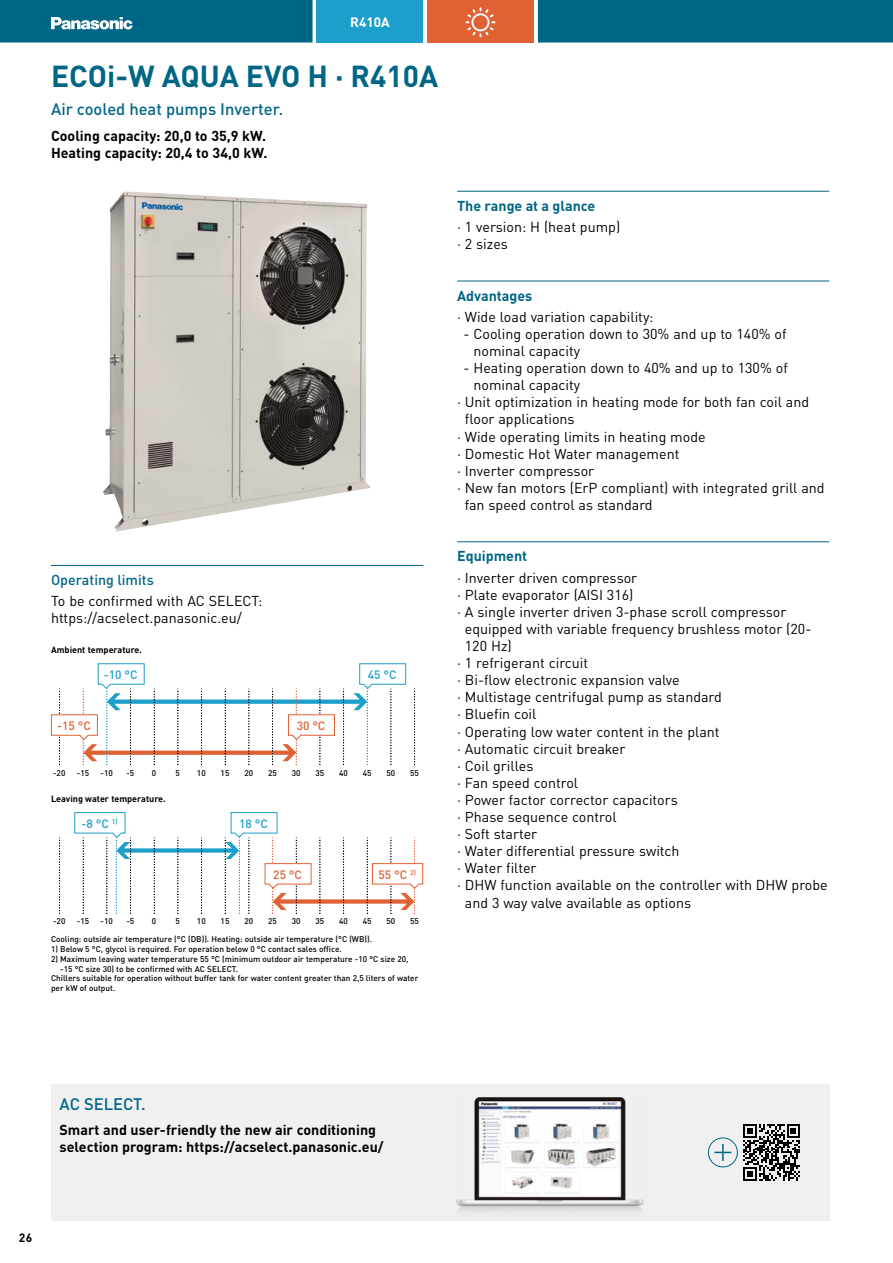
<style>
.page{position:relative;width:893px;height:1263px;background:#fff}
.page>*{position:absolute;margin:0;border:0;box-sizing:border-box;transform-origin:0 0}
.t1{font:700 30px "DIN Pro";color:#006686}
.t2{font:500 16.5px "DIN Pro";color:#006686}
.t3{font:14.25px/17.1px "DIN Pro";color:#000}
.t4{font:700 14.25px/17.1px "DIN Pro";color:#000}
.t5{font:700 14.25px "DIN Pro";color:#006686}
.t6{font:500 14.25px "DIN Pro";color:#006686}
.t7{font:700 13.5px "DIN Pro";color:#fff}
.t8{font:500 12px "DIN Pro";color:#1c9fca}
.t9{font:500 12px "DIN Pro";color:#df6134}
.t10{font:700 12px "DIN Pro";color:#000}
.t11{font:700 9px "DIN Pro";color:#000}
.t12{font:500 8.25px "DIN Pro";color:#000}
</style>
<div class="page">
<div style="left:51px;top:1084px;width:778px;height:136px;background:#eff0ef"></div>
<img style="left:456px;top:1097px;width:188px;height:115px">
<hr style="left:457px;top:191px;width:372px;height:1px;background:#006686">
<hr style="left:457px;top:281px;width:372px;height:1px;background:#006686">
<hr style="left:457px;top:541px;width:372px;height:1px;background:#006686">
<img style="left:103px;top:191px;width:268px;height:340px">
<svg style="left:414px;top:689px;width:1px;height:76px"></svg>
<svg style="left:59px;top:838px;width:1px;height:76px"></svg>
<svg style="left:74px;top:812px;width:349px;height:102px"></svg>
<svg style="left:51px;top:663px;width:355px;height:102px"></svg>
<hr style="left:51px;top:565px;width:372px;height:1px;background:#006686">
<svg style="left:743px;top:1124px;width:57px;height:57px"></svg>
<svg style="left:0;top:0;width:893px;height:43px;background:#277289"></svg>
<div style="left:708px;top:1137px;width:30px;height:30px;border:1px solid #006686;border-radius:50%"></div>
<svg style="left:714px;top:1144px;width:17px;height:17px"></svg>
<p class="t7" style="left:350px;top:12px;width:41px">R410A</p>
<h1 class="t1" style="left:51px;top:52px;width:389px">ECOi-W AQUA EVO H · R410A</h1>
<p class="t2" style="left:51px;top:96px;width:234px">Air cooled heat pumps Inverter.</p>
<p class="t4" style="left:51px;top:126px;width:218px">Cooling capacity: 20,0 to 35,9 kW.<br>Heating capacity: 20,4 to 34,0 kW.</p>
<p class="t5" style="left:457px;top:194px;width:140px">The range at a glance</p>
<p class="t3" style="left:457px;top:217px;width:165px">· 1 version: H (heat pump) · 2 sizes</p>
<p class="t5" style="left:457px;top:284px;width:77px">Advantages</p>
<p class="t3" style="left:457px;top:307px;width:198px">· Wide load variation capability:</p>
<p class="t3" style="left:473px;top:324px;width:315px;text-indent:-16px">- Cooling operation down to 30% and up to 140% of nominal capacity</p>
<p class="t3" style="left:457px;top:359px;width:332px">- Heating operation down to 40% and up to 130% of</p>
<p class="t3" style="left:473px;top:376px;width:108px">nominal capacity</p>
<p class="t3" style="left:457px;top:393px;width:354px">· Unit optimization in heating mode for both fan coil and</p>
<p class="t3" style="left:465px;top:410px;width:111px">floor applications</p>
<p class="t3" style="left:457px;top:427px;width:250px">· Wide operating limits in heating mode</p>
<p class="t3" style="left:457px;top:444px;width:224px">· Domestic Hot Water management</p>
<p class="t3" style="left:457px;top:461px;width:139px">· Inverter compressor</p>
<p class="t3" style="left:457px;top:478px;width:369px">· New fan motors (ErP compliant) with integrated grill and</p>
<p class="t3" style="left:465px;top:495px;width:189px">fan speed control as standard</p>
<p class="t5" style="left:457px;top:545px;width:72px">Equipment</p>
<p class="t3" style="left:457px;top:568px;width:182px">· Inverter driven compressor</p>
<p class="t3" style="left:457px;top:585px;width:178px">· Plate evaporator (AISI 316)</p>
<p class="t3" style="left:457px;top:602px;width:331px">· A single inverter driven 3-phase scroll compressor</p>
<p class="t3" style="left:465px;top:619px;width:346px">equipped with variable frequency brushless motor (20-</p>
<p class="t3" style="left:465px;top:636px;width:48px">120 Hz)</p>
<p class="t3" style="left:457px;top:653px;width:133px">· 1 refrigerant circuit</p>
<p class="t3" style="left:457px;top:671px;width:224px">· Bi-flow electronic expansion valve</p>
<p class="t3" style="left:457px;top:688px;width:266px">· Multistage centrifugal pump as standard</p>
<p class="t3" style="left:457px;top:705px;width:81px">· Bluefin coil</p>
<p class="t3" style="left:457px;top:722px;width:264px">· Operating low water content in the plant</p>
<p class="t3" style="left:457px;top:739px;width:170px">· Automatic circuit breaker</p>
<p class="t3" style="left:457px;top:756px;width:78px">· Coil grilles</p>
<p class="t3" style="left:457px;top:773px;width:123px">· Fan speed control</p>
<p class="t3" style="left:457px;top:790px;width:222px">· Power factor corrector capacitors</p>
<p class="t3" style="left:457px;top:807px;width:161px">· Phase sequence control</p>
<p class="t3" style="left:457px;top:824px;width:82px">· Soft starter</p>
<p class="t3" style="left:457px;top:842px;width:224px">· Water differential pressure switch</p>
<p class="t3" style="left:457px;top:859px;width:81px">· Water filter</p>
<p class="t3" style="left:457px;top:876px;width:372px">· DHW function available on the controller with DHW probe</p>
<p class="t3" style="left:465px;top:893px;width:228px">and 3 way valve available as options</p>
<p class="t6" style="left:51px;top:569px;width:104px">Operating limits</p>
<p class="t3" style="left:51px;top:592px;width:213px">To be confirmed with AC SELECT: https://acselect.panasonic.eu/</p>
<p class="t11" style="left:51px;top:643px;width:93px">Ambient temperature.</p>
<p class="t8" style="left:104px;top:665px;width:35px">-10 °C</p>
<p class="t8" style="left:368px;top:665px;width:30px">45 °C</p>
<p class="t9" style="left:57px;top:716px;width:35px">-15 °C</p>
<p class="t9" style="left:297px;top:716px;width:30px">30 °C</p>
<p class="t12" style="left:53px;top:766px;width:14px">-20</p>
<p class="t12" style="left:77px;top:766px;width:14px">-15</p>
<p class="t12" style="left:100px;top:766px;width:14px">-10</p>
<p class="t12" style="left:126px;top:766px;width:9px">-5</p>
<p class="t12" style="left:152px;top:766px;width:6px">0</p>
<p class="t12" style="left:175px;top:766px;width:6px">5</p>
<p class="t12" style="left:197px;top:766px;width:10px">10</p>
<p class="t12" style="left:221px;top:766px;width:10px">15</p>
<p class="t12" style="left:244px;top:766px;width:10px">20</p>
<p class="t12" style="left:268px;top:766px;width:10px">25</p>
<p class="t12" style="left:292px;top:766px;width:10px">30</p>
<p class="t12" style="left:315px;top:766px;width:10px">35</p>
<p class="t12" style="left:339px;top:766px;width:10px">40</p>
<p class="t12" style="left:363px;top:766px;width:10px">45</p>
<p class="t12" style="left:386px;top:766px;width:10px">50</p>
<p class="t12" style="left:410px;top:766px;width:10px">55</p>
<p class="t12" style="left:459px;top:766px;width:14px">-20</p>
<p class="t12" style="left:483px;top:766px;width:14px">-15</p>
<p class="t12" style="left:507px;top:766px;width:14px">-10</p>
<p class="t11" style="left:51px;top:792px;width:116px">Leaving water temperature.</p>
<p class="t8" style="left:81px;top:814px;width:38px">-8 °C <sup>1)</sup></p>
<p class="t8" style="left:239px;top:814px;width:30px">18 °C</p>
<p class="t9" style="left:378px;top:865px;width:39px">55 °C <sup>2)</sup></p>
<p class="t9" style="left:273px;top:865px;width:30px">25 °C</p>
<p class="t12" style="left:53px;top:915px;width:14px">-20</p>
<p class="t12" style="left:77px;top:915px;width:14px">-15</p>
<p class="t12" style="left:100px;top:915px;width:14px">-10</p>
<p class="t12" style="left:126px;top:915px;width:9px">-5</p>
<p class="t12" style="left:152px;top:915px;width:6px">0</p>
<p class="t12" style="left:175px;top:915px;width:6px">5</p>
<p class="t12" style="left:197px;top:915px;width:10px">10</p>
<p class="t12" style="left:221px;top:915px;width:10px">15</p>
<p class="t12" style="left:244px;top:915px;width:10px">20</p>
<p class="t12" style="left:268px;top:915px;width:10px">25</p>
<p class="t12" style="left:292px;top:915px;width:10px">30</p>
<p class="t12" style="left:315px;top:915px;width:10px">35</p>
<p class="t12" style="left:339px;top:915px;width:10px">40</p>
<p class="t12" style="left:363px;top:915px;width:10px">45</p>
<p class="t12" style="left:386px;top:915px;width:10px">50</p>
<p class="t12" style="left:410px;top:915px;width:10px">55</p>
<p class="t12" style="left:51px;top:932px;width:323px">Cooling: outside air temperature (°C (DB)). Heating: outside air temperature (°C (WB)).</p>
<p class="t12" style="left:51px;top:942px;width:292px">1) Below 5 °C, glycol is required. For operation below 0 °C contact sales office.</p>
<p class="t12" style="left:51px;top:952px;width:359px">2) Maximum leaving water temperature 55 °C (minimum outdoor air temperature -10 °C size 20,</p>
<p class="t12" style="left:60px;top:962px;width:179px">-15 °C size 30) to be confirmed with AC SELECT.</p>
<p class="t12" style="left:51px;top:972px;width:369px">Chillers suitable for operation without buffer tank for water content greater than 2,5 liters of water</p>
<p class="t12" style="left:51px;top:982px;width:66px">per kW of output.</p>
<p class="t2" style="left:60px;top:1091px;width:88px">AC SELECT.</p>
<p class="t4" style="left:60px;top:1121px;width:326px">Smart and user-friendly the new air conditioning selection program: https://acselect.panasonic.eu/</p>
<p class="t10" style="left:19px;top:1229px;width:15px">26</p>
</div>
